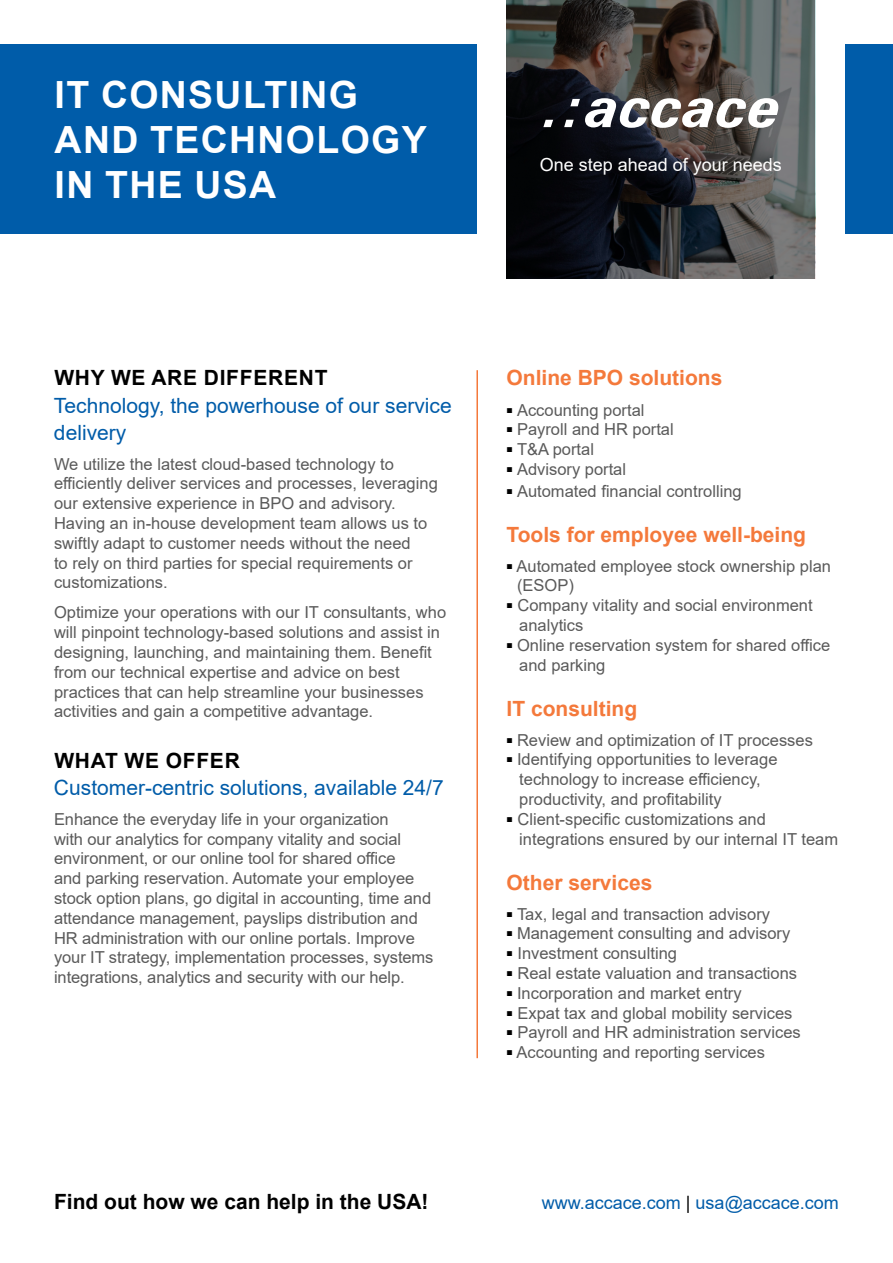
<style>
.page{position:relative;width:893px;height:1263px;background:#fff}
.page>*{position:absolute;margin:0;border:0;box-sizing:border-box;transform-origin:0 0}
.t1{font:700 37.5px/45px "Arial";letter-spacing:.035em;color:#fff}
.t2{font:21px/27px "Arial";color:#005ca9}
.t3{font:700 21px "Arial";color:#f4793b}
.t4{font:700 21px "Arial";letter-spacing:.035em;color:#000}
.t5{font:700 21px "Arial";color:#000}
.t6{font:18px "Arial";color:#005ca9}
.t7{font:18px "Arial";color:#fff}
.t8{font:16.5px/19.8px "Arial";color:#5a5a5a}
.s1{color:#000}
</style>
<div class="page">
<div style="left:0;top:45px;width:476px;height:189px;background:#005ca9"></div>
<div style="left:845px;top:45px;width:48px;height:189px;background:#005ca9"></div>
<hr style="left:476px;top:370px;width:2px;height:688px;background:#f4793b">
<svg style="left:506px;top:0;width:309px;height:279px;background:#363737"></svg>
<svg style="left:543px;top:98px;width:235px;height:30px"></svg>
<h1 class="t1" style="left:55px;top:73px;width:374px">IT CONSULTING<br>AND TECHNOLOGY<br>IN THE USA</h1>
<p class="t7" style="left:540px;top:153px;width:244px">One step ahead of your needs</p>
<p class="t4" style="left:54px;top:363px;width:275px">WHY WE ARE DIFFERENT</p>
<p class="t2" style="left:54px;top:391px;width:399px">Technology, the powerhouse of our service delivery</p>
<p class="t8" style="left:54px;top:454px;width:385px">We utilize the latest cloud-based technology to efficiently deliver services and processes, leveraging our extensive experience in BPO and advisory.<br>Having an in-house development team allows us to swiftly adapt to customer needs without the need<br>to rely on third parties for special requirements or customizations.</p>
<p class="t8" style="left:54px;top:602px;width:394px">Optimize your operations with our IT consultants, who will pinpoint technology-based solutions and assist in designing, launching, and maintaining them. Benefit from our technical expertise and advice on best practices that can help streamline your businesses activities and gain a competitive advantage.</p>
<p class="t4" style="left:54px;top:745px;width:187px">WHAT WE OFFER</p>
<p class="t2" style="left:54px;top:774px;width:391px">Customer-centric solutions, available 24/7</p>
<p class="t8" style="left:54px;top:809px;width:381px">Enhance the everyday life in your organization<br>with our analytics for company vitality and social environment, or our online tool for shared office<br>and parking reservation. Automate your employee stock option plans, go digital in accounting, time and attendance management, payslips distribution and HR administration with our online portals. Improve your IT strategy, implementation processes, systems integrations, analytics and security with our help.</p>
<p class="t3" style="left:506px;top:363px;width:217px">Online BPO solutions</p>
<p class="t8" style="left:506px;top:400px;width:139px"><sup>■</sup> Accounting portal</p>
<p class="t8" style="left:506px;top:419px;width:169px"><sup>■</sup> Payroll and HR portal</p>
<p class="t8" style="left:506px;top:439px;width:89px"><sup>■</sup> T&amp;A portal</p>
<p class="t8" style="left:506px;top:459px;width:121px"><sup>■</sup> Advisory portal</p>
<p class="t8" style="left:506px;top:481px;width:237px"><sup>■</sup> Automated financial controlling</p>
<p class="t3" style="left:506px;top:519px;width:301px">Tools for employee well-being</p>
<p class="t8" style="left:517px;top:556px;width:315px;text-indent:-11px"><sup>■</sup> Automated employee stock ownership plan (ESOP)</p>
<p class="t8" style="left:519px;top:595px;width:295px;text-indent:-13px"><sup>■</sup> Company vitality and social environment analytics</p>
<p class="t8" style="left:519px;top:635px;width:312px;text-indent:-13px"><sup>■</sup> Online reservation system for shared office and parking</p>
<p class="t3" style="left:506px;top:693px;width:132px">IT consulting</p>
<p class="t8" style="left:506px;top:730px;width:308px"><sup>■</sup> Review and optimization of IT processes</p>
<p class="t8" style="left:519px;top:749px;width:260px;text-indent:-13px"><sup>■</sup> Identifying opportunities to leverage technology to increase efficiency, productivity, and profitability</p>
<p class="t8" style="left:519px;top:809px;width:320px;text-indent:-13px"><sup>■</sup> Client-specific customizations and integrations ensured by our internal IT team</p>
<p class="t3" style="left:506px;top:867px;width:147px">Other services</p>
<p class="t8" style="left:506px;top:904px;width:265px"><sup>■</sup> Tax, legal and transaction advisory</p>
<p class="t8" style="left:506px;top:923px;width:285px"><sup>■</sup> Management consulting and advisory</p>
<p class="t8" style="left:506px;top:943px;width:172px"><sup>■</sup> Investment consulting</p>
<p class="t8" style="left:506px;top:963px;width:292px"><sup>■</sup> Real estate valuation and transactions</p>
<p class="t8" style="left:506px;top:983px;width:237px"><sup>■</sup> Incorporation and market entry</p>
<p class="t8" style="left:506px;top:1003px;width:288px"><sup>■</sup> Expat tax and global mobility services</p>
<p class="t8" style="left:506px;top:1022px;width:296px"><sup>■</sup> Payroll and HR administration services</p>
<p class="t8" style="left:506px;top:1042px;width:260px"><sup>■</sup> Accounting and reporting services</p>
<p class="t5" style="left:54px;top:1187px;width:376px">Find out how we can help in the USA!</p>
<p class="t6" style="left:542px;top:1190px;width:299px">www.accace.com <span class="s1">|</span> usa@accace.com</p>
</div>
